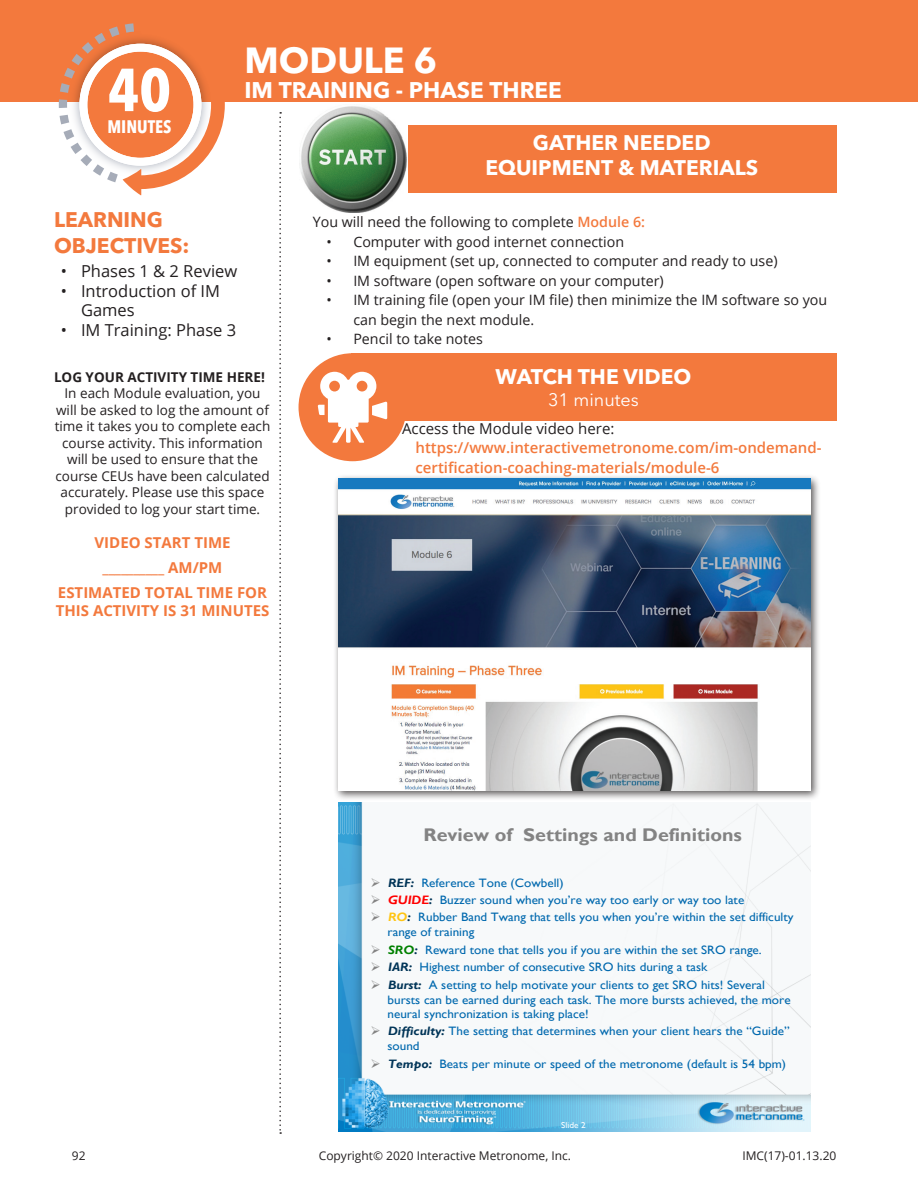
<style>
.page{position:relative;width:918px;height:1188px;background:#fff}
.page>*{position:absolute;margin:0;border:0;box-sizing:border-box;transform-origin:0 0}
.t1{font:700 condensed 60px "Avenir Next LT Pro";color:#fff}
.t2{font:700 36px "Avenir Next LT Pro";color:#fff}
.t3{font:700 22.5px "Avenir Next LT Pro";color:#fff}
.t4{font:700 21px/25.2px "Avenir Next LT Pro";color:#fff;text-align:center}
.t5{font:700 21px/25.2px "Avenir Next LT Pro";color:#f3793d}
.t6{font:700 18.3px "Gill Sans";color:#838383;scale:1.08 1}
.t7{font:18px "Avenir Next LT Pro";color:#fff}
.t8{font:700 condensed 18px "Avenir Next LT Pro";color:#fff}
.t9{font:16.5px/19.8px "Open Sans";color:#231f20}
.t10{font:600 15px/19.5px "Open Sans";color:#f3793d}
.t11{font:700 15px/24.8px "Open Sans";color:#f3793d;text-align:center}
.t12{font:15px "Open Sans";color:#231f20}
.t13{font:14.25px/19.5px "Open Sans";color:#231f20}
.t14{font:13.5px/16.5px "Open Sans";color:#231f20;text-align:center}
.t15{font:700 13.5px "Open Sans";color:#231f20}
.t16{font:12.15px/14.9px "Gill Sans";color:#0068ae;scale:1.08 1}
.t17{font:12px "Open Sans";color:#231f20}
.t18{font:8.55px "Gill Sans";color:#fff;scale:1.08 1}
.s1{font-weight:600;color:#f3793d}
.s2{color:#838383}
.s3{font-weight:700;font-style:italic;color:#003457}
.s4{font-weight:700;font-style:italic;color:#f00}
.s5{font-weight:700;font-style:italic;color:#ffc514}
.s6{font-weight:700;font-style:italic;color:#008000}
</style>
<div class="page">
<div style="left:0;top:0;width:918px;height:101px;background:#f3793d"></div>
<svg style="left:59px;top:23px;width:166px;height:172px"></svg>
<svg style="left:279px;top:112px;width:2px;height:1022px"></svg>
<div style="left:351px;top:353px;width:485px;height:68px;background:#f3793d"></div>
<div style="left:407px;top:125px;width:429px;height:68px;background:#f3793d"></div>
<img style="left:299px;top:106px;width:108px;height:107px">
<div style="left:299px;top:353px;width:108px;height:108px;background:#f3793d;border-radius:50%"></div>
<svg style="left:318px;top:372px;width:69px;height:71px"></svg>
<div style="left:334px;top:474px;width:487px;height:327px;background:#231f20;opacity:.75"></div>
<img style="left:338px;top:479px;width:473px;height:311px">
<img style="left:338px;top:802px;width:473px;height:330px">
<h1 class="t1" style="left:108px;top:53px;width:64px">40</h1>
<h3 class="t8" style="left:107px;top:115px;width:66px">MINUTES</h3>
<h2 class="t2" style="left:244px;top:38px;width:194px">MODULE 6</h2>
<h3 class="t3" style="left:244px;top:76px;width:319px">IM TRAINING - PHASE THREE</h3>
<h3 class="t4" style="left:485px;top:130px;width:274px">GATHER NEEDED<br>EQUIPMENT &amp; MATERIALS</h3>
<h3 class="t5" style="left:54px;top:207px;width:137px">LEARNING<br>OBJECTIVES:</h3>
<h3 class="t9" style="left:61px;top:261px;width:178px">• Phases 1 &amp; 2 Review</h3>
<h3 class="t9" style="left:81px;top:280px;width:141px;text-indent:-20px">• Introduction of IM<br>Games</h3>
<h3 class="t9" style="left:61px;top:320px;width:177px">• IM Training: Phase 3</h3>
<p class="t15" style="left:54px;top:367px;width:212px">LOG YOUR ACTIVITY TIME HERE!</p>
<p class="t14" style="left:55px;top:385px;width:217px">In each Module evaluation, you will be asked to log the amount of time it takes you to complete each course activity. This information will be used to ensure that the course CEUs have been calculated accurately. Please use this space provided to log your start time.</p>
<p class="t11" style="left:58px;top:530px;width:211px">VIDEO START TIME<br>__________ AM/PM<br>ESTIMATED TOTAL TIME FOR</p>
<p class="t11" style="left:56px;top:598px;width:215px">THIS ACTIVITY IS 31 MINUTES</p>
<p class="t13" style="left:313px;top:212px;width:334px">You will need the following to complete <span class="s1">Module 6:</span></p>
<p class="t13" style="left:326px;top:232px;width:299px">• Computer with good internet connection</p>
<p class="t13" style="left:326px;top:251px;width:453px">• IM equipment (set up, connected to computer and ready to use)</p>
<p class="t13" style="left:326px;top:271px;width:339px">• IM software (open software on your computer)</p>
<p class="t13" style="left:353px;top:290px;width:475px;text-indent:-27px">• IM training file (open your IM file) then minimize the IM software so you can begin the next module.</p>
<p class="t13" style="left:326px;top:329px;width:158px">• Pencil to take notes</p>
<h3 class="t4" style="left:495px;top:364px;width:198px">WATCH THE VIDEO</h3>
<h3 class="t7" style="left:548px;top:389px;width:92px">31 minutes</h3>
<p class="t12" style="left:402px;top:418px;width:214px">Access the Module video here:</p>
<p class="t10" style="left:416px;top:438px;width:408px">https://www.interactivemetronome.com/im-ondemand&shy;certification-coaching-materials/module-6</p>
<p class="t6" style="left:423px;top:824px;width:297px">Review of Settings and Definitions</p>
<p class="t16" style="left:370px;top:875px;width:180px"><span class="s2">➢➢</span> <span class="s3">REF:</span> Reference Tone (Cowbell)</p>
<p class="t16" style="left:370px;top:893px;width:348px"><span class="s2">➢➢</span> <span class="s4">GUIDE</span><span class="s3">:</span> Buzzer sound when you’re way too early or way too late</p>
<p class="t16" style="left:388px;top:910px;width:377px;text-indent:-17px"><span class="s2">➢➢</span> <span class="s5">RO</span><span class="s3">:</span> Rubber Band Twang that tells you when you’re within the set difficulty range of training</p>
<p class="t16" style="left:370px;top:942px;width:364px"><span class="s2">➢➢</span> <span class="s6">SRO</span><span class="s3">:</span> Reward tone that tells you if you are within the set SRO range.</p>
<p class="t16" style="left:370px;top:960px;width:313px"><span class="s2">➢➢</span> <span class="s3">IAR:</span> Highest number of consecutive SRO hits during a task</p>
<p class="t16" style="left:388px;top:978px;width:375px;text-indent:-17px"><span class="s2">➢➢</span> <span class="s3">Burst:</span> A setting to help motivate your clients to get SRO hits! Several bursts can be earned during each task. The more bursts achieved, the more neural synchronization is taking place!</p>
<p class="t16" style="left:388px;top:1024px;width:374px;text-indent:-17px"><span class="s2">➢➢</span> <span class="s3">Difficulty:</span> The setting that determines when your client hears the “Guide” sound</p>
<p class="t16" style="left:370px;top:1056px;width:386px"><span class="s2">➢➢</span> <span class="s3">Tempo:</span> Beats per minute or speed of the metronome (default is 54 bpm)</p>
<p class="t18" style="left:561px;top:1120px;width:24px">Slide 2</p>
<p class="t17" style="left:72px;top:1147px;width:15px">92</p>
<p class="t17" style="left:319px;top:1147px;width:254px">Copyright© 2020 Interactive Metronome, Inc.</p>
<p class="t17" style="left:742px;top:1147px;width:96px">IMC(17)-01.13.20</p>
</div>
